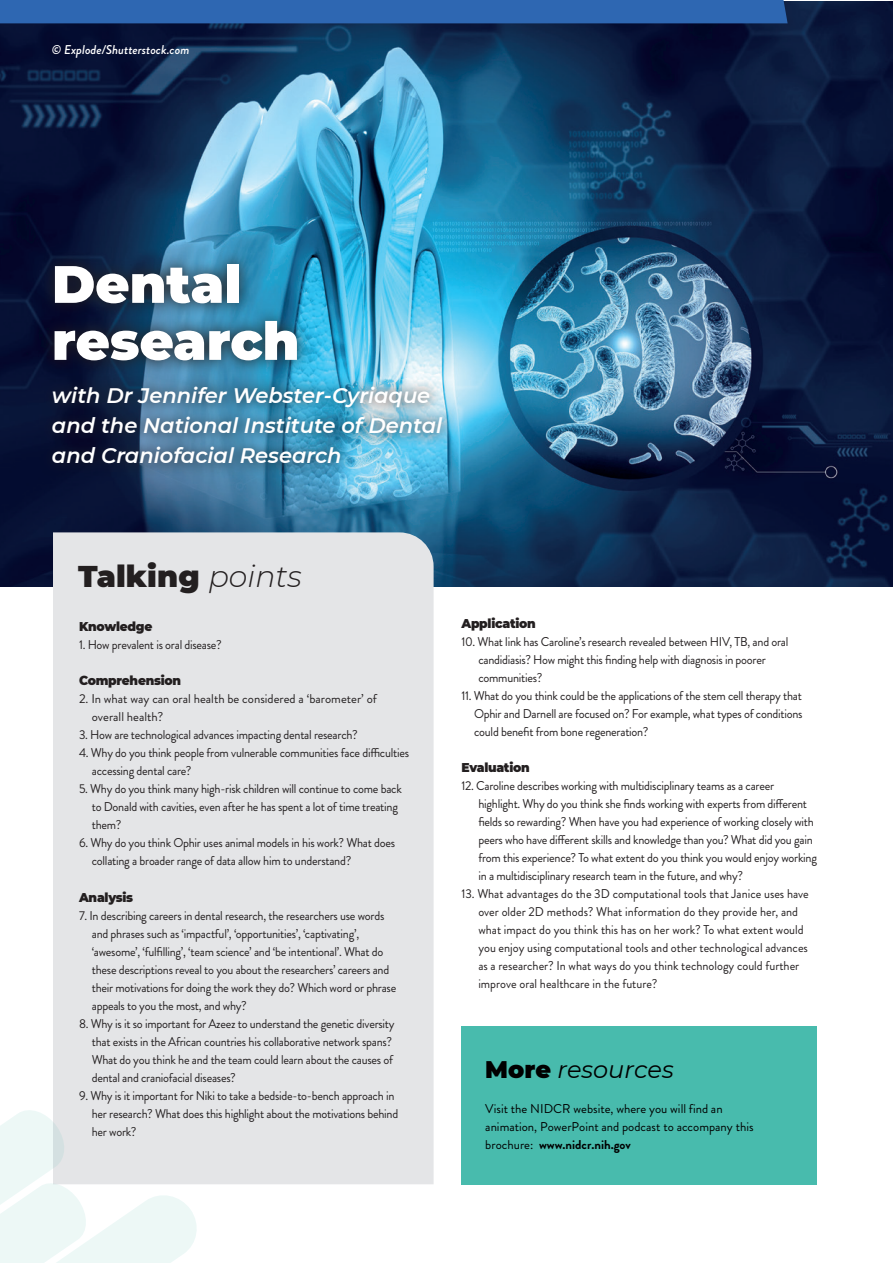
<style>
.page{position:relative;width:893px;height:1263px;background:#fff}
.page>*{position:absolute;margin:0;border:0;box-sizing:border-box;transform-origin:0 0}
.t1{font:900 52.5px/57px "Montserrat";color:#fff}
.t2{font:900 30px "Montserrat";color:#231f20}
.t3{font:italic 24px "Montserrat";color:#000}
.t4{font:italic 600 21px/30px "Montserrat";color:#fff}
.t5{font:12.75px/18px "Brandon Grotesque";letter-spacing:-.02em;color:#231f20;scale:.96 1}
.t6{font:12.75px/18px "Brandon Grotesque";color:#231f20;scale:.96 1}
.t7{font:12.75px/18px "Brandon Grotesque";color:#000}
.t8{font:12.75px/18px "Brandon Grotesque";color:#231f20}
.t9{font:900 12.75px "Montserrat";letter-spacing:-.02em;color:#231f20;scale:.96 1}
.t10{font:italic 500 12.75px "Brandon Grotesque";color:#fff}
.s1{font-weight:300;font-style:italic}
.s2{font-weight:900;font-style:normal}
.s3{font-weight:700}
</style>
<div class="page">
<div style="left:461px;top:1026px;width:356px;height:158px;background:#48bbad"></div>
<img style="left:0;top:1px;width:893px;height:586px">
<div style="left:53px;top:532px;width:381px;height:652px;background:#e4e5e7"></div>
<svg style="left:0;top:1106px;width:201px;height:157px"></svg>
<img style="left:39px;top:250px;width:416px;height:227px">
<div style="left:0;top:0;width:788px;height:23px;background:#2e67b2"></div>
<p class="t10" style="left:52px;top:41px;width:139px">© Explode/Shutterstock.com</p>
<h1 class="t1" style="left:52px;top:252px;width:249px">Dental research</h1>
<h1 class="t4" style="left:52px;top:380px;width:392px">with Dr Jennifer Webster-Cyriaque and the National Institute of Dental and Craniofacial Research</h1>
<h2 class="t2" style="left:78px;top:554px;width:225px">Talking <span class="s1">points</span></h2>
<h3 class="t9" style="left:79px;top:617px;width:78px">Knowledge</h3>
<p class="t5" style="left:79px;top:636px;width:150px">1. How prevalent is oral disease?</p>
<h3 class="t9" style="left:79px;top:671px;width:108px">Comprehension</h3>
<p class="t8" style="left:92px;top:690px;width:287px;text-indent:-13px">2. In what way can oral health be considered a ‘barometer’ of overall health?</p>
<p class="t5" style="left:79px;top:726px;width:292px">3. How are technological advances impacting dental research?</p>
<p class="t5" style="left:92px;top:744px;width:332px;text-indent:-13px">4. Why do you think people from vulnerable communities face difficulties accessing dental care?</p>
<p class="t5" style="left:92px;top:780px;width:325px;text-indent:-13px">5. Why do you think many high-risk children will continue to come back to Donald with cavities, even after he has spent a lot of time treating them?</p>
<p class="t5" style="left:92px;top:834px;width:318px;text-indent:-13px">6. Why do you think Ophir uses animal models in his work? What does collating a broader range of data allow him to understand?</p>
<h3 class="t9" style="left:79px;top:887px;width:58px">Analysis</h3>
<p class="t5" style="left:92px;top:906px;width:319px;text-indent:-13px">7. In describing careers in dental research, the researchers use words and phrases such as ‘impactful’, ‘opportunities’, ‘captivating’, ‘awesome’, ‘fulfilling’, ‘team science’ and ‘be intentional’. What do these descriptions reveal to you about the researchers’ careers and their motivations for doing the work they do? Which word or phrase appeals to you the most, and why?</p>
<p class="t5" style="left:92px;top:1014px;width:317px;text-indent:-13px">8. Why is it so important for Azeez to understand the genetic diversity that exists in the African countries his collaborative network spans?<br>What do you think he and the team could learn about the causes of dental and craniofacial diseases?</p>
<p class="t5" style="left:92px;top:1086px;width:321px;text-indent:-13px">9. Why is it important for Niki to take a bedside-to-bench approach in her research? What does this highlight about the motivations behind her work?</p>
<h3 class="t9" style="left:461px;top:614px;width:79px">Application</h3>
<p class="t5" style="left:478px;top:633px;width:324px;text-indent:-17px">10. What link has Caroline’s research revealed between HIV, TB, and oral candidiasis? How might this finding help with diagnosis in poorer communities?</p>
<p class="t5" style="left:474px;top:687px;width:344px;text-align:justify;text-indent:-13px">11. What do you think could be the applications of the stem cell therapy that Ophir and Darnell are focused on? For example, what types of conditions could benefit from bone regeneration?</p>
<h3 class="t9" style="left:461px;top:758px;width:73px">Evaluation</h3>
<p class="t5" style="left:478px;top:777px;width:354px;text-indent:-17px">12. Caroline describes working with multidisciplinary teams as a career highlight. Why do you think she finds working with experts from different fields so rewarding? When have you had experience of working closely with peers who have different skills and knowledge than you? What did you gain from this experience? To what extent do you think you would enjoy working in a multidisciplinary research team in the future, and why?</p>
<p class="t6" style="left:478px;top:885px;width:346px;text-indent:-17px">13. What advantages do the 3D computational tools that Janice uses have over older 2D methods? What information do they provide her, and what impact do you think this has on her work? To what extent would you enjoy using computational tools and other technological advances as a researcher? In what ways do you think technology could further improve oral healthcare in the future?</p>
<h3 class="t3" style="left:485px;top:1053px;width:190px"><span class="s2">More</span> resources</h3>
<p class="t7" style="left:485px;top:1100px;width:270px">Visit the NIDCR website, where you will find an animation, PowerPoint and podcast to accompany this brochure: <span class="s3">www.nidcr.nih.gov</span></p>
</div>
